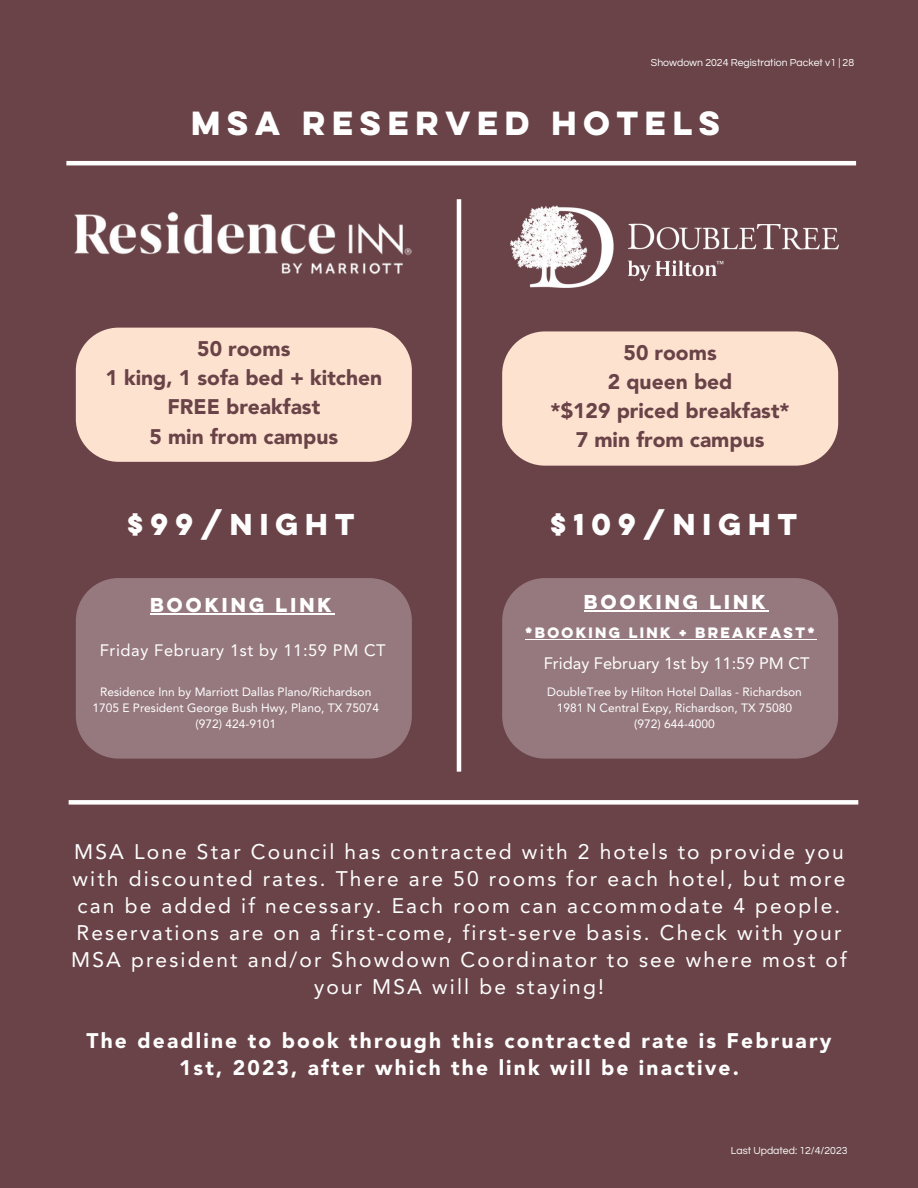
<style>
.page{position:relative;width:918px;height:1188px;background:#694347}
.page>*{position:absolute;margin:0;border:0;box-sizing:border-box;transform-origin:0 0}
.t1{font:700 30px "Lulo Clean One";color:#fff}
.t2{font:700 27px "Lulo Clean One";letter-spacing:.035em;color:#fefefe}
.t3{font:21px/27px "Avenir LT Std";letter-spacing:.1em;color:#fefefe;text-align:center}
.t4{font:900 21px "Avenir LT Std";color:#694347}
.t5{font:900 21px/27px "Avenir LT Std";letter-spacing:.1em;color:#fefefe;text-align:center}
.t6{font:700 18px "Lulo Clean One";letter-spacing:-.05em;color:#fff}
.t7{font:16.5px "Avenir LT Std";color:#fff}
.t8{font:16.5px "Avenir LT Std";letter-spacing:.02em;color:#fff}
.t9{font:700 13.5px "Lulo Clean One";letter-spacing:-.055em;color:#fff}
.t10{font:12px "Avenir LT Std";color:#fff}
.t11{font:10.5px "Questrial";color:#fff}
.t12{font:10.5px "Questrial";color:#fefefe}
</style>
<div class="page">
<img style="left:74px;top:211px;width:338px;height:64px">
<img style="left:511px;top:205px;width:327px;height:82px">
<div style="left:76px;top:328px;width:336px;height:134px;background:#fee2d0"></div>
<div style="left:502px;top:331px;width:336px;height:135px;background:#fee2d0"></div>
<div style="left:76px;top:578px;width:336px;height:181px;background:#96797e"></div>
<div style="left:502px;top:578px;width:336px;height:181px;background:#96797e"></div>
<div style="left:69px;top:800px;width:789px;height:5px;background:#fff"></div>
<hr style="left:584px;top:610px;width:185px;height:2px;background:#fff">
<hr style="left:150px;top:613px;width:185px;height:1px;background:#fff">
<hr style="left:525px;top:639px;width:292px;height:1px;background:#fff">
<hr style="left:457px;top:199px;width:4px;height:573px;background:#fff">
<hr style="left:66px;top:161px;width:790px;height:4px;background:#fff">
<p class="t11" style="left:651px;top:58px;width:205px">Showdown 2024 Registration Packet v1 | 28</p>
<p class="t1" style="left:191px;top:111px;width:537px">MSA RESERVED HOTELS</p>
<p class="t4" style="left:197px;top:340px;width:95px">50 rooms</p>
<p class="t4" style="left:105px;top:369px;width:278px">1 king, 1 sofa bed + kitchen</p>
<p class="t4" style="left:167px;top:398px;width:154px">FREE breakfast</p>
<p class="t4" style="left:149px;top:428px;width:190px">5 min from campus</p>
<p class="t4" style="left:624px;top:344px;width:95px">50 rooms</p>
<p class="t4" style="left:608px;top:373px;width:126px">2 queen bed</p>
<p class="t4" style="left:551px;top:402px;width:241px">*$129 priced breakfast*</p>
<p class="t4" style="left:576px;top:431px;width:190px">7 min from campus</p>
<p class="t2" style="left:127px;top:513px;width:235px">$99/NIGHT</p>
<p class="t2" style="left:550px;top:513px;width:255px">$109/NIGHT</p>
<p class="t6" style="left:150px;top:598px;width:187px">BOOKING LINK</p>
<p class="t8" style="left:100px;top:643px;width:287px">Friday February 1st by 11:59 PM CT</p>
<p class="t10" style="left:100px;top:687px;width:273px">Residence Inn by Marriott Dallas Plano/Richardson</p>
<p class="t10" style="left:92px;top:703px;width:288px">1705 E President George Bush Hwy, Plano, TX 75074</p>
<p class="t10" style="left:195px;top:719px;width:82px">(972) 424-9101</p>
<p class="t6" style="left:584px;top:595px;width:187px">BOOKING LINK</p>
<p class="t9" style="left:525px;top:627px;width:294px">*BOOKING LINK + BREAKFAST*</p>
<p class="t7" style="left:544px;top:657px;width:267px">Friday February 1st by 11:59 PM CT</p>
<p class="t10" style="left:547px;top:687px;width:256px">DoubleTree by Hilton Hotel Dallas - Richardson</p>
<p class="t10" style="left:557px;top:703px;width:237px">1981 N Central Expy, Richardson, TX 75080</p>
<p class="t10" style="left:634px;top:719px;width:82px">(972) 644-4000</p>
<p class="t3" style="left:71px;top:841px;width:777px">MSA Lone Star Council has contracted with 2 hotels to provide you with discounted rates. There are 50 rooms for each hotel, but more can be added if necessary. Each room can accommodate 4 people.<br>Reservations are on a first-come, first-serve basis. Check with your MSA president and/or Showdown Coordinator to see where most of your MSA will be staying!</p>
<p class="t5" style="left:87px;top:1030px;width:746px">The deadline to book through this contracted rate is February<br>1st, 2023, after which the link will be inactive.</p>
<p class="t12" style="left:731px;top:1145px;width:118px">Last Updated: 12/4/2023</p>
</div>
